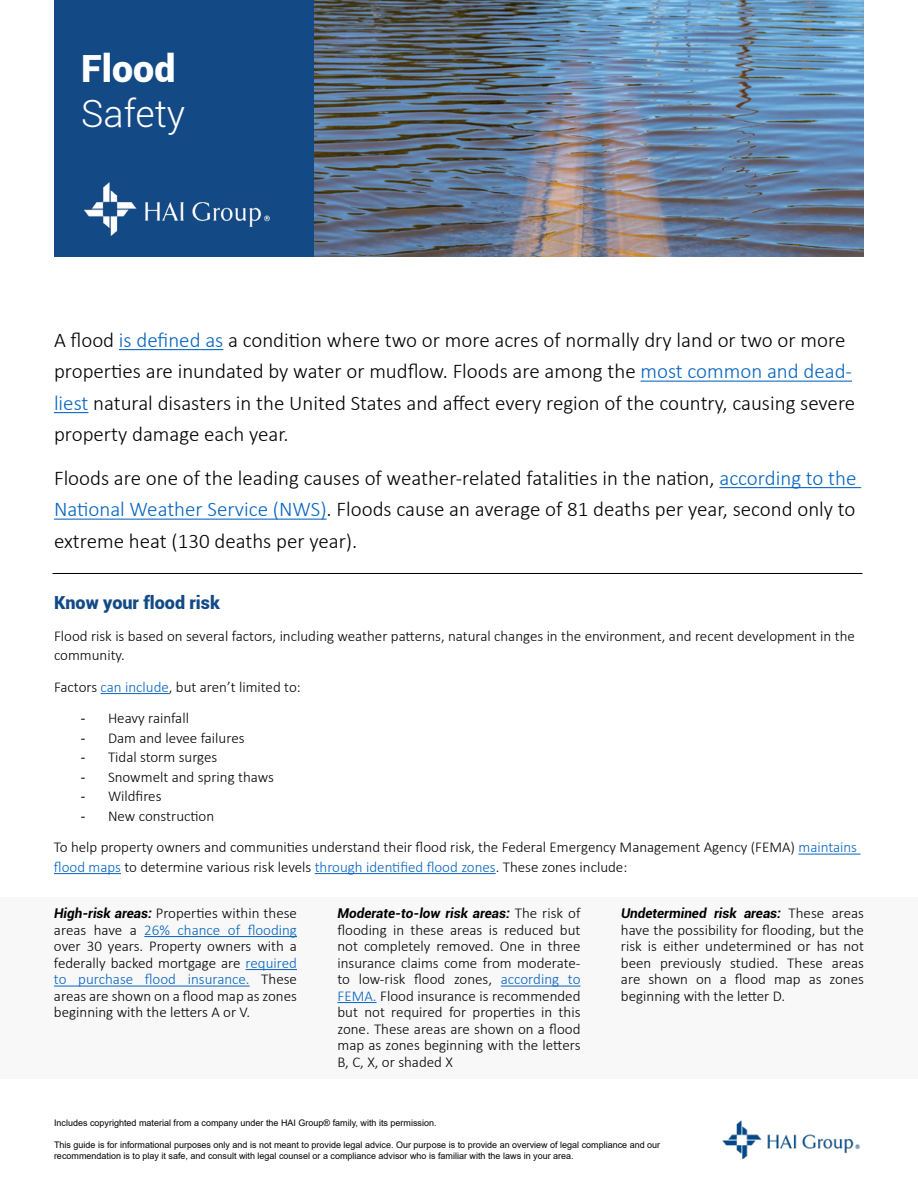
<style>
.page{position:relative;width:918px;height:1188px;background:#fff}
.page>*{position:absolute;margin:0;border:0;box-sizing:border-box;transform-origin:0 0}
.t1{font:300 37.5px "Roboto";color:#fff}
.t2{font:900 37.5px "Roboto";color:#fff}
.t3{font:300 21px/31.5px "Calibri";color:#000}
.t4{font:900 18px "Roboto";color:#134a86}
.t5{font:300 15px/16.5px "Calibri";color:#000;text-align:justify}
.t6{font:italic 700 13.5px "Roboto";color:#000}
.t7{font:9px/10.8px "Arial";color:#000}
.s1{color:#0563c1}
.s2{font-weight:400}
.s3{font-family:"Roboto";font-weight:700;font-style:italic;font-size:13.5px}
.s4{font-family:"Calibri";font-weight:300;font-style:normal;font-size:15px}
</style>
<div class="page">
<div style="left:0;top:898px;width:918px;height:181px;background:#f8f8f8"></div>
<hr style="left:119px;top:349px;width:104px;height:1px;background:#0563c1">
<hr style="left:640px;top:381px;width:212px;height:1px;background:#0563c1">
<hr style="left:54px;top:412px;width:34px;height:1px;background:#0563c1">
<hr style="left:719px;top:487px;width:142px;height:1px;background:#0563c1">
<hr style="left:54px;top:519px;width:273px;height:1px;background:#0563c1">
<hr style="left:101px;top:693px;width:68px;height:1px;background:#0563c1">
<hr style="left:798px;top:854px;width:62px;height:1px;background:#0563c1">
<hr style="left:54px;top:873px;width:67px;height:1px;background:#0563c1">
<hr style="left:315px;top:873px;width:181px;height:1px;background:#0563c1">
<img style="left:313px;top:0;width:551px;height:256px">
<div style="left:54px;top:0;width:259px;height:256px;background:#134a86"></div>
<img style="left:84px;top:182px;width:186px;height:54px">
<hr style="left:52px;top:573px;width:810px;height:1px;background:#000">
<img style="left:722px;top:1120px;width:139px;height:39px">
<hr style="left:144px;top:936px;width:153px;height:1px;background:#0563c1">
<hr style="left:246px;top:969px;width:51px;height:1px;background:#0563c1">
<hr style="left:54px;top:986px;width:196px;height:1px;background:#0563c1">
<hr style="left:501px;top:986px;width:80px;height:1px;background:#0563c1">
<hr style="left:338px;top:1002px;width:39px;height:1px;background:#0563c1">
<h1 class="t2" style="left:81px;top:42px;width:96px">Flood</h1>
<h1 class="t1" style="left:81px;top:88px;width:106px">Safety</h1>
<p class="t3" style="left:54px;top:324px;width:803px">A flood <span class="s1">is defined as</span> a condition where two or more acres of normally dry land or two or more properties are inundated by water or mudflow. Floods are among the <span class="s1">most common and dead&shy;liest</span> natural disasters in the United States and affect every region of the country, causing severe property damage each year.</p>
<h2 class="t3" style="left:54px;top:462px;width:804px;text-align:justify">Floods are one of the leading causes of weather-related fatalities in the nation, <span class="s1">according to the National Weather Service (NWS)</span>. Floods cause an average of 81 deaths per year, second only to extreme heat (130 deaths per year).</h2>
<p class="t4" style="left:54px;top:590px;width:167px">Know your flood risk</p>
<p class="t5" style="left:54px;top:626px;width:802px;line-height:19.5px">Flood risk is based on several factors, including weather patterns, natural changes in the environment, and recent development in the community.</p>
<p class="t5" style="left:54px;top:678px;width:248px">Factors <span class="s1">can include</span>, but aren’t limited to:</p>
<p class="t5" style="left:81px;top:710px;width:109px"><span class="s2">-</span> Heavy rainfall</p>
<p class="t5" style="left:81px;top:729px;width:165px"><span class="s2">-</span> Dam and levee failures</p>
<p class="t5" style="left:81px;top:749px;width:138px"><span class="s2">-</span> Tidal storm surges</p>
<p class="t5" style="left:81px;top:768px;width:194px"><span class="s2">-</span> Snowmelt and spring thaws</p>
<p class="t5" style="left:81px;top:788px;width:82px"><span class="s2">-</span> Wildfires</p>
<p class="t5" style="left:54px;top:800px;width:805px;line-height:31.5px;text-indent:27px"><span class="s2">-</span> New construction<br>To help property owners and communities understand their flood risk, the Federal Emergency Management Agency (FEMA) <span class="s1">maintains</span></p>
<p class="t5" style="left:54px;top:858px;width:575px"><span class="s1">flood maps</span> to determine various risk levels <span class="s1">through identified flood zones</span>. These zones include:</p>
<p class="t5" style="left:54px;top:905px;width:245px"><span class="s3">High-risk areas:</span> Properties within these areas have a <span class="s1">26% chance of flooding </span>over 30 years. Property owners with a federally backed mortgage are <span class="s1">required to purchase flood insurance.</span> These areas are shown on a flood map as zones beginning with the letters A or V.</p>
<p class="t6" style="left:338px;top:904px;width:244px">Moderate-to-low risk areas: <span class="s4">The risk of</span></p>
<p class="t5" style="left:337px;top:921px;width:245px">flooding in these areas is reduced but not completely removed. One in three insurance claims come from moderate&shy;to low-risk flood zones, <span class="s1">according to FEMA.</span> Flood insurance is recommended but not required for properties in this zone. These areas are shown on a flood map as zones beginning with the letters B, C, X, or shaded X</p>
<p class="t6" style="left:621px;top:904px;width:245px">Undetermined risk areas: <span class="s4">These areas</span></p>
<p class="t5" style="left:621px;top:921px;width:245px">have the possibility for flooding, but the risk is either undetermined or has not been previously studied. These areas are shown on a flood map as zones beginning with the letter D.</p>
<p class="t7" style="left:54px;top:1118px;width:384px">Includes copyrighted material from a company under the HAI Group® family, with its permission.</p>
<p class="t7" style="left:54px;top:1139px;width:608px">This guide is for informational purposes only and is not meant to provide legal advice. Our purpose is to provide an overview of legal compliance and our recommendation is to play it safe, and consult with legal counsel or a compliance advisor who is familiar with the laws in your area.</p>
</div>
